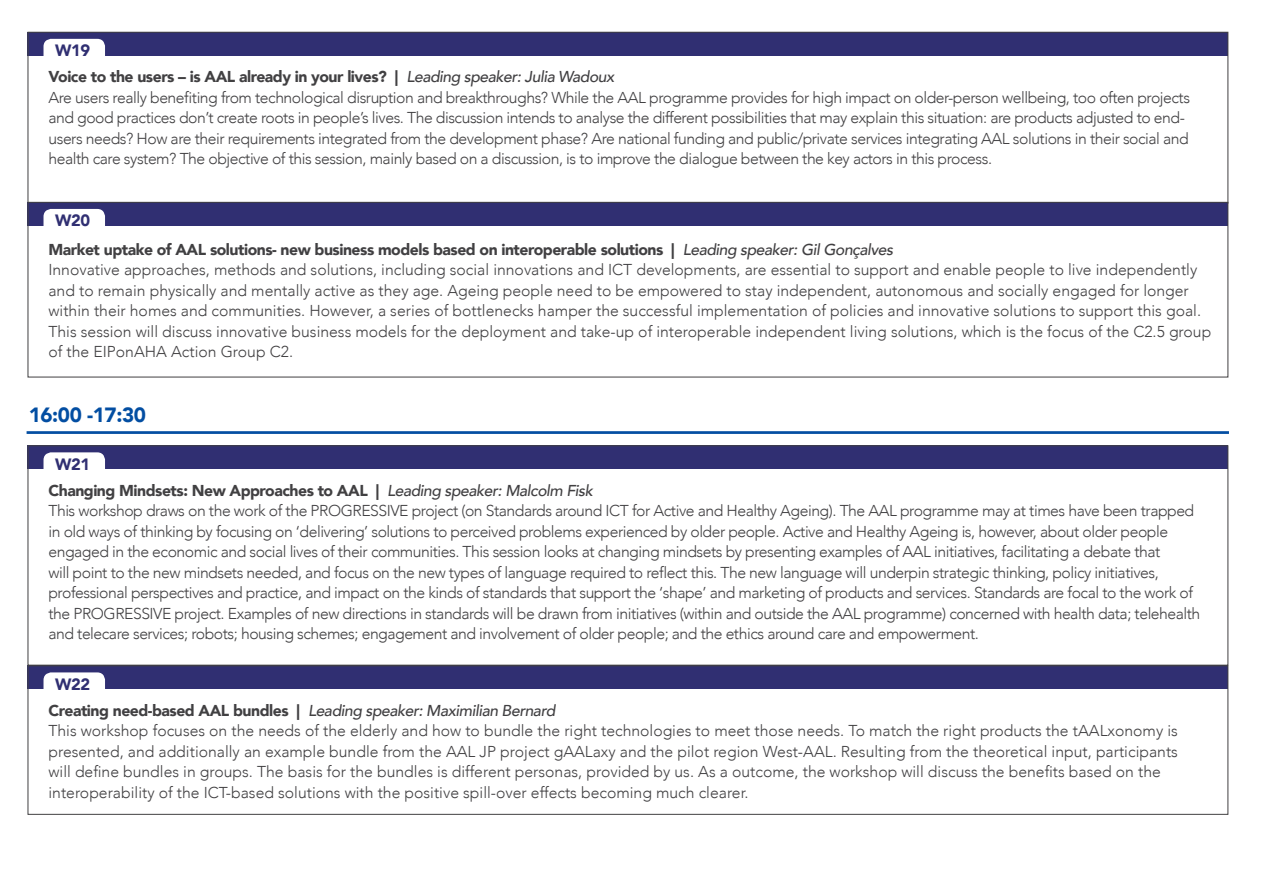
<style>
.page{position:relative;width:1263px;height:893px;background:#fff}
.page>*{position:absolute;margin:0;border:0;box-sizing:border-box;transform-origin:0 0}
.t1{font:900 20.55px "Avenir";letter-spacing:-.02em;color:#034ea2}
.t2{font:900 16.35px "Avenir";letter-spacing:-.02em;color:#302f72}
.t3{font:300 15.75px/20.5px "Avenir";letter-spacing:-.03em;color:#414042}
.t4{font:300 15.75px/20.4px "Avenir";color:#414042}
.s1{font-weight:900}
.s2{font-weight:500;font-style:italic}
</style>
<div class="page">
<hr style="left:27px;top:431px;width:1202px;height:3px;background:#034ea2">
<div style="left:28px;top:665px;width:1200px;height:24px;background:#302f72"></div>
<div style="left:44px;top:672px;width:61px;height:35px;background:#fff;border-radius:8px"></div>
<div style="left:28px;top:665px;width:1200px;height:150px;border:1px solid #414042"></div>
<div style="left:28px;top:445px;width:1200px;height:24px;background:#302f72"></div>
<div style="left:44px;top:452px;width:61px;height:35px;background:#fff;border-radius:8px"></div>
<div style="left:28px;top:445px;width:1200px;height:220px;border:1px solid #414042"></div>
<div style="left:28px;top:32px;width:1200px;height:23px;background:#302f72"></div>
<div style="left:44px;top:39px;width:61px;height:35px;background:#fff;border-radius:8px"></div>
<div style="left:28px;top:32px;width:1200px;height:171px;border:1px solid #414042"></div>
<div style="left:28px;top:202px;width:1200px;height:23px;background:#302f72"></div>
<div style="left:44px;top:209px;width:61px;height:35px;background:#fff;border-radius:8px"></div>
<div style="left:28px;top:202px;width:1200px;height:175px;border:1px solid #414042"></div>
<p class="t2" style="left:55px;top:37px;width:37px">W19</p>
<p class="t3" style="left:48px;top:67px;width:1143px"><span class="s1">Voice to the users – is AAL already in your lives? |</span> <span class="s2">Leading speaker: Julia Wadoux<br></span>Are users really benefiting from technological disruption and breakthroughs? While the AAL programme provides for high impact on older-person wellbeing, too often projects and good practices don’t create roots in people’s lives. The discussion intends to analyse the different possibilities that may explain this situation: are products adjusted to end&shy;users needs? How are their requirements integrated from the development phase? Are national funding and public/private services integrating AAL solutions in their social and health care system? The objective of this session, mainly based on a discussion, is to improve the dialogue between the key actors in this process.</p>
<p class="t2" style="left:55px;top:207px;width:37px">W20</p>
<p class="t4" style="left:48px;top:239px;width:1164px"><span class="s1">Market uptake of AAL solutions- new business models based on interoperable solutions |</span> <span class="s2">Leading speaker: Gil Gonçalves<br></span>Innovative approaches, methods and solutions, including social innovations and ICT developments, are essential to support and enable people to live independently and to remain physically and mentally active as they age. Ageing people need to be empowered to stay independent, autonomous and socially engaged for longer within their homes and communities. However, a series of bottlenecks hamper the successful implementation of policies and innovative solutions to support this goal.<br>This session will discuss innovative business models for the deployment and take-up of interoperable independent living solutions, which is the focus of the C2.5 group of the EIPonAHA Action Group C2.</p>
<h1 class="t1" style="left:29px;top:398px;width:119px">16:00 -17:30</h1>
<p class="t2" style="left:55px;top:450px;width:37px">W21</p>
<p class="t3" style="left:48px;top:480px;width:1153px"><span class="s1">Changing Mindsets: New Approaches to AAL |</span> <span class="s2">Leading speaker: Malcolm Fisk<br></span>This workshop draws on the work of the PROGRESSIVE project (on Standards around ICT for Active and Healthy Ageing). The AAL programme may at times have been trapped in old ways of thinking by focusing on ‘delivering’ solutions to perceived problems experienced by older people. Active and Healthy Ageing is, however, about older people engaged in the economic and social lives of their communities. This session looks at changing mindsets by presenting examples of AAL initiatives, facilitating a debate that<br>will point to the new mindsets needed, and focus on the new types of language required to reflect this. The new language will underpin strategic thinking, policy initiatives, professional perspectives and practice, and impact on the kinds of standards that support the ‘shape’ and marketing of products and services. Standards are focal to the work of the PROGRESSIVE project. Examples of new directions in standards will be drawn from initiatives (within and outside the AAL programme) concerned with health data; telehealth and telecare services; robots; housing schemes; engagement and involvement of older people; and the ethics around care and empowerment.</p>
<p class="t2" style="left:55px;top:670px;width:37px">W22</p>
<p class="t4" style="left:48px;top:700px;width:1131px"><span class="s1">Creating need-based AAL bundles |</span> <span class="s2">Leading speaker: Maximilian Bernard<br></span>This workshop focuses on the needs of the elderly and how to bundle the right technologies to meet those needs. To match the right products the tAALxonomy is presented, and additionally an example bundle from the AAL JP project gAALaxy and the pilot region West-AAL. Resulting from the theoretical input, participants will define bundles in groups. The basis for the bundles is different personas, provided by us. As a outcome, the workshop will discuss the benefits based on the interoperability of the ICT-based solutions with the positive spill-over effects becoming much clearer.</p>
</div>
